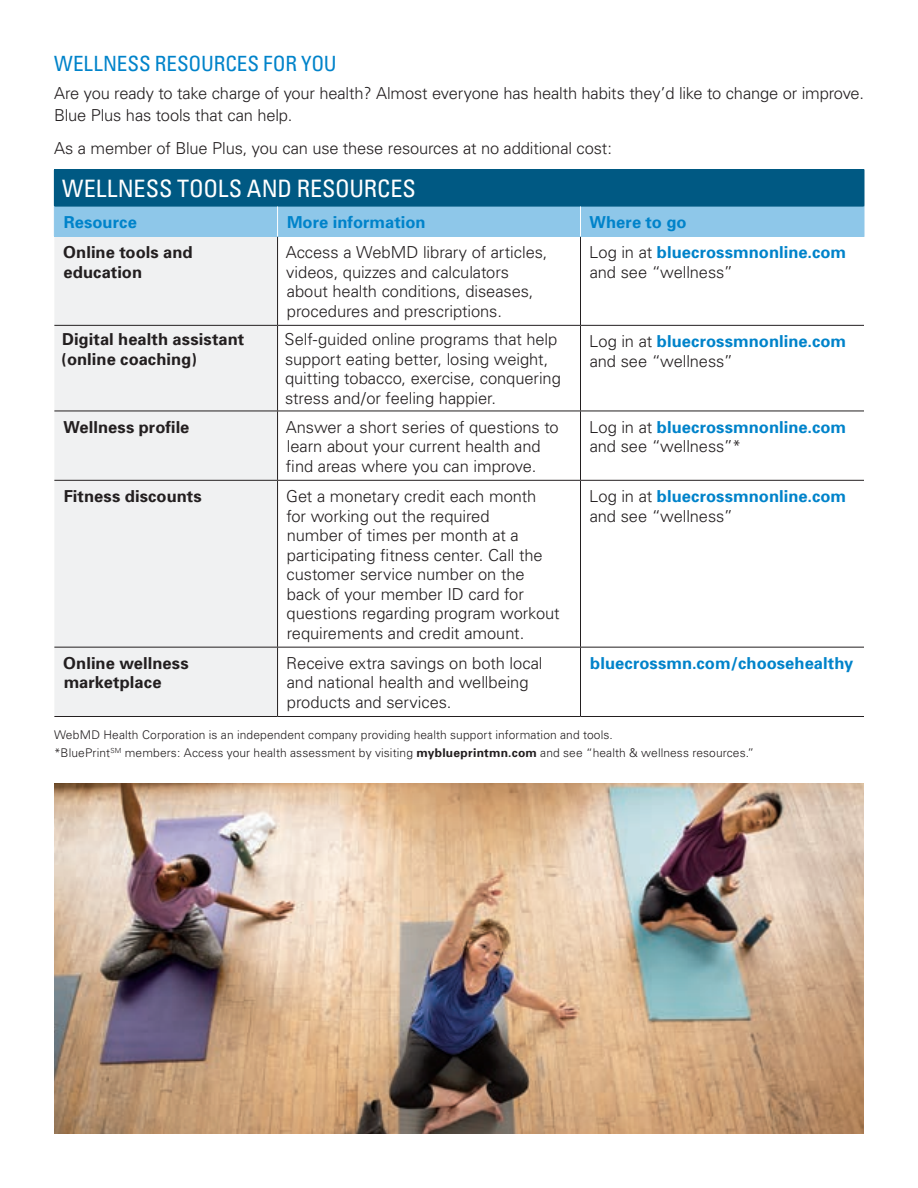
<style>
.page{position:relative;width:918px;height:1188px;background:#fff}
.page>*{position:absolute;margin:0;border:0;box-sizing:border-box;transform-origin:0 0}
.Chart_leads{font:condensed 24px "Univers";color:#fff}
.Paragraph_Headline{font:condensed 21px "Univers";color:#0083ca}
.Chart{font:300 16.5px/19.5px "Univers";letter-spacing:-.005em;color:#231f20}
.Body_Copy_-_GOVT{font:300 16.5px/22.5px "Univers";letter-spacing:-.01em;color:#231f20}
.Chart-2{font:700 16.5px/19.5px "Univers";letter-spacing:.005em;color:#231f20}
.Chart-3{font:700 16.5px "Univers";letter-spacing:.005em;color:#0083ca}
.Back_cover_disclaime{font:300 12px "Univers";letter-spacing:.01em;color:#231f20}
.s1{font-weight:700;color:#0083ca}
.s2{font-weight:700}
</style>
<div class="page">
<div style="left:54px;top:170px;width:810px;height:36px;background:#005983"></div>
<div style="left:54px;top:237px;width:223px;height:479px;background:#f0f1f2"></div>
<hr style="left:278px;top:480px;width:302px;height:1px;background:#231f20">
<hr style="left:278px;top:647px;width:302px;height:1px;background:#231f20">
<hr style="left:278px;top:716px;width:302px;height:1px;background:#231f20">
<hr style="left:54px;top:169px;width:224px;height:1px;background:#005983">
<hr style="left:278px;top:169px;width:302px;height:1px;background:#005983">
<hr style="left:580px;top:169px;width:284px;height:1px;background:#005983">
<hr style="left:864px;top:170px;width:1px;height:36px;background:#005983">
<hr style="left:54px;top:236px;width:224px;height:1px;background:#8ec7e9">
<hr style="left:277px;top:237px;width:1px;height:88px;background:#231f20">
<hr style="left:54px;top:325px;width:224px;height:1px;background:#231f20">
<hr style="left:54px;top:411px;width:224px;height:1px;background:#231f20">
<hr style="left:277px;top:411px;width:1px;height:69px;background:#231f20">
<hr style="left:54px;top:480px;width:224px;height:1px;background:#231f20">
<hr style="left:277px;top:481px;width:1px;height:166px;background:#231f20">
<hr style="left:54px;top:647px;width:224px;height:1px;background:#231f20">
<hr style="left:277px;top:648px;width:1px;height:68px;background:#231f20">
<hr style="left:54px;top:716px;width:224px;height:1px;background:#231f20">
<hr style="left:580px;top:236px;width:284px;height:1px;background:#8ec7e9">
<hr style="left:580px;top:237px;width:1px;height:88px;background:#231f20">
<hr style="left:580px;top:325px;width:284px;height:1px;background:#231f20">
<hr style="left:580px;top:411px;width:284px;height:1px;background:#231f20">
<hr style="left:580px;top:411px;width:1px;height:69px;background:#231f20">
<hr style="left:580px;top:480px;width:284px;height:1px;background:#231f20">
<hr style="left:580px;top:481px;width:1px;height:166px;background:#231f20">
<hr style="left:580px;top:647px;width:284px;height:1px;background:#231f20">
<hr style="left:580px;top:648px;width:1px;height:68px;background:#231f20">
<hr style="left:580px;top:716px;width:284px;height:1px;background:#231f20">
<hr style="left:278px;top:236px;width:302px;height:1px;background:#8ec7e9">
<div style="left:54px;top:206px;width:811px;height:30px;background:#8ec7e9"></div>
<hr style="left:278px;top:325px;width:302px;height:1px;background:#231f20">
<hr style="left:277px;top:326px;width:1px;height:85px;background:#231f20">
<hr style="left:580px;top:326px;width:1px;height:85px;background:#231f20">
<hr style="left:278px;top:411px;width:302px;height:1px;background:#231f20">
<img style="left:54px;top:783px;width:810px;height:351px">
<p class="Paragraph_Headline" style="left:54px;top:50px;width:284px">WELLNESS RESOURCES FOR YOU</p>
<p class="Body_Copy_-_GOVT" style="left:54px;top:82px;width:812px">Are you ready to take charge of your health? Almost everyone has health habits they’d like to change or improve.<br>Blue Plus has tools that can help.</p>
<p class="Body_Copy_-_GOVT" style="left:54px;top:137px;width:560px">As a member of Blue Plus, you can use these resources at no additional cost:</p>
<p class="Chart_leads" style="left:62px;top:174px;width:355px">WELLNESS TOOLS AND RESOURCES</p>
<p class="Chart-3" style="left:64px;top:212px;width:75px">Resource</p>
<p class="Chart-3" style="left:287px;top:212px;width:140px">More information</p>
<p class="Chart-3" style="left:590px;top:212px;width:99px">Where to go</p>
<p class="Chart-2" style="left:63px;top:243px;width:131px">Online tools and education</p>
<p class="Chart" style="left:286px;top:243px;width:263px">Access a WebMD library of articles, videos, quizzes and calculators about health conditions, diseases, procedures and prescriptions.</p>
<p class="Chart" style="left:589px;top:243px;width:258px">Log in at <span class="s1">bluecrossmnonline.com </span>and see “wellness”</p>
<p class="Chart-2" style="left:61px;top:330px;width:185px">Digital health assistant (online coaching)</p>
<p class="Chart" style="left:285px;top:330px;width:278px">Self-guided online programs that help support eating better, losing weight, quitting tobacco, exercise, conquering stress and/or feeling happier.</p>
<p class="Chart" style="left:589px;top:331px;width:258px">Log in at <span class="s1">bluecrossmnonline.com </span>and see “wellness”</p>
<p class="Chart-2" style="left:63px;top:417px;width:128px">Wellness profile</p>
<p class="Chart" style="left:286px;top:417px;width:275px">Answer a short series of questions to learn about your current health and find areas where you can improve.</p>
<p class="Chart" style="left:589px;top:417px;width:258px">Log in at <span class="s1">bluecrossmnonline.com </span>and see “wellness”*</p>
<p class="Chart-2" style="left:64px;top:486px;width:140px">Fitness discounts</p>
<p class="Chart" style="left:286px;top:486px;width:275px">Get a monetary credit each month for working out the required<br>number of times per month at a participating fitness center. Call the customer service number on the back of your member ID card for questions regarding program workout requirements and credit amount.</p>
<p class="Chart" style="left:589px;top:486px;width:258px">Log in at <span class="s1">bluecrossmnonline.com </span>and see “wellness”</p>
<p class="Chart-2" style="left:63px;top:653px;width:127px">Online wellness marketplace</p>
<p class="Chart" style="left:286px;top:653px;width:258px">Receive extra savings on both local and national health and wellbeing products and services.</p>
<p class="Chart-3" style="left:590px;top:653px;width:265px">bluecrossmn.com/choosehealthy</p>
<p class="Back_cover_disclaime" style="left:54px;top:727px;width:560px">WebMD Health Corporation is an independent company providing health support information and tools.</p>
<p class="Back_cover_disclaime" style="left:54px;top:746px;width:702px">*BluePrint<sup>SM</sup> members: Access your health assessment by visiting <span class="s2">myblueprintmn.com</span> and see “health &amp; wellness resources.”</p>
</div>
